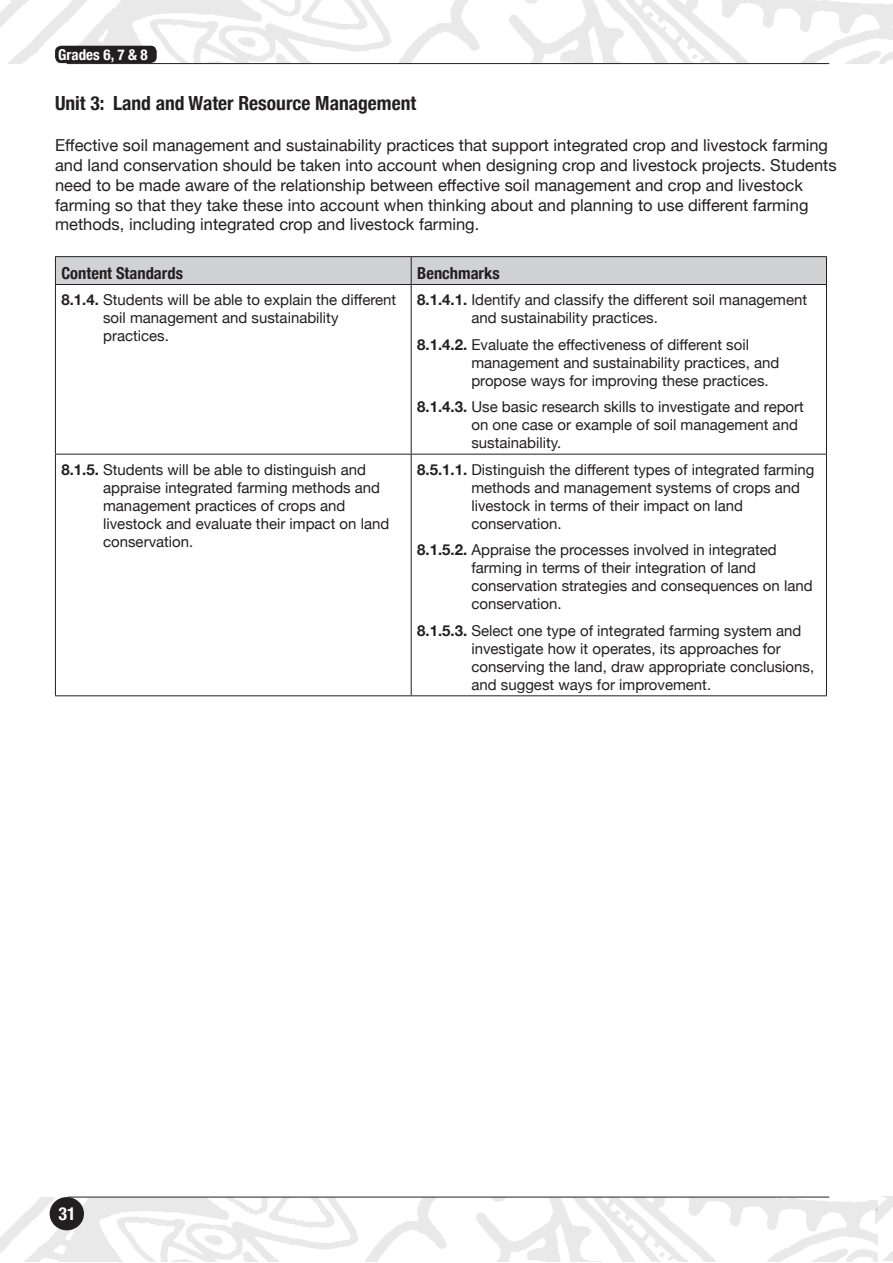
<style>
.page{position:relative;width:893px;height:1263px;background:#fff}
.page>*{position:absolute;margin:0;border:0;box-sizing:border-box;transform-origin:0 0}
.t1{font:700 condensed 19.5px "Helvetica Neue";color:#231f20}
.t2{font:700 condensed 18px "Helvetica Neue";color:#fff}
.t3{font:16.5px/19.8px "Helvetica Neue";color:#231f20}
.t4{font:700 condensed 16.5px "Helvetica Neue";color:#231f20}
.t5{font:15px/18px "Helvetica Neue";color:#231f20}
.t6{font:700 condensed 15px "Helvetica Neue";color:#fff}
.s1{font-weight:700}
</style>
<div class="page">
<img style="left:878px;top:1196px;width:15px;height:65px">
<img style="left:0;top:0;width:893px;height:64px">
<img style="left:0;top:1197px;width:878px;height:64px">
<div style="left:50px;top:1197px;width:34px;height:33px;background:#231f20;border-radius:50%"></div>
<hr style="left:68px;top:1197px;width:761px;height:1px;background:#231f20">
<div style="left:55px;top:46px;width:102px;height:17px;background:#231f20;border-radius:6px"></div>
<hr style="left:67px;top:63px;width:762px;height:1px;background:#231f20">
<hr style="left:55px;top:256px;width:356px;height:1px;background:#231f20">
<hr style="left:411px;top:256px;width:416px;height:1px;background:#231f20">
<div style="left:55px;top:257px;width:772px;height:27px;background:#d1d2d4"></div>
<hr style="left:55px;top:284px;width:356px;height:1px;background:#231f20">
<hr style="left:55px;top:285px;width:1px;height:169px;background:#231f20">
<hr style="left:411px;top:284px;width:416px;height:1px;background:#231f20">
<hr style="left:826px;top:285px;width:1px;height:169px;background:#231f20">
<hr style="left:55px;top:454px;width:356px;height:1px;background:#231f20">
<hr style="left:55px;top:454px;width:1px;height:241px;background:#231f20">
<hr style="left:411px;top:454px;width:416px;height:1px;background:#231f20">
<hr style="left:826px;top:454px;width:1px;height:241px;background:#231f20">
<hr style="left:55px;top:695px;width:356px;height:1px;background:#231f20">
<hr style="left:411px;top:695px;width:416px;height:1px;background:#231f20">
<hr style="left:411px;top:285px;width:1px;height:169px;background:#231f20">
<hr style="left:411px;top:454px;width:1px;height:241px;background:#231f20">
<p class="t6" style="left:58px;top:42px;width:91px">Grades 6, 7 &amp; 8</p>
<h1 class="t1" style="left:55px;top:87px;width:363px">Unit 3: Land and Water Resource Management</h1>
<p class="t3" style="left:55px;top:136px;width:783px">Effective soil management and sustainability practices that support integrated crop and livestock farming and land conservation should be taken into account when designing crop and livestock projects. Students need to be made aware of the relationship between effective soil management and crop and livestock farming so that they take these into account when thinking about and planning to use different farming methods, including integrated crop and livestock farming.</p>
<p class="t4" style="left:61px;top:259px;width:123px">Content Standards</p>
<p class="t4" style="left:417px;top:259px;width:84px">Benchmarks</p>
<p class="t5" style="left:103px;top:292px;width:295px;text-indent:-42px"><span class="s1">8.1.4.</span> Students will be able to explain the different soil management and sustainability practices.</p>
<p class="t5" style="left:471px;top:292px;width:337px;text-indent:-54px"><span class="s1">8.1.4.1.</span> Identify and classify the different soil management and sustainability practices.</p>
<p class="t5" style="left:471px;top:336px;width:309px;text-indent:-54px"><span class="s1">8.1.4.2.</span> Evaluate the effectiveness of different soil management and sustainability practices, and propose ways for improving these practices.</p>
<p class="t5" style="left:471px;top:399px;width:334px;text-indent:-54px"><span class="s1">8.1.4.3.</span> Use basic research skills to investigate and report on one case or example of soil management and sustainability.</p>
<p class="t5" style="left:103px;top:461px;width:288px;text-indent:-42px"><span class="s1">8.1.5.</span> Students will be able to distinguish and appraise integrated farming methods and management practices of crops and livestock and evaluate their impact on land conservation.</p>
<p class="t5" style="left:471px;top:461px;width:344px;text-indent:-54px"><span class="s1">8.5.1.1.</span> Distinguish the different types of integrated farming methods and management systems of crops and livestock in terms of their impact on land conservation.</p>
<p class="t5" style="left:471px;top:542px;width:343px;text-indent:-54px"><span class="s1">8.1.5.2.</span> Appraise the processes involved in integrated farming in terms of their integration of land conservation strategies and consequences on land conservation.</p>
<p class="t5" style="left:471px;top:622px;width:344px;text-indent:-54px"><span class="s1">8.1.5.3.</span> Select one type of integrated farming system and investigate how it operates, its approaches for conserving the land, draw appropriate conclusions, and suggest ways for improvement.</p>
<p class="t2" style="left:58px;top:1198px;width:19px">31</p>
</div>
